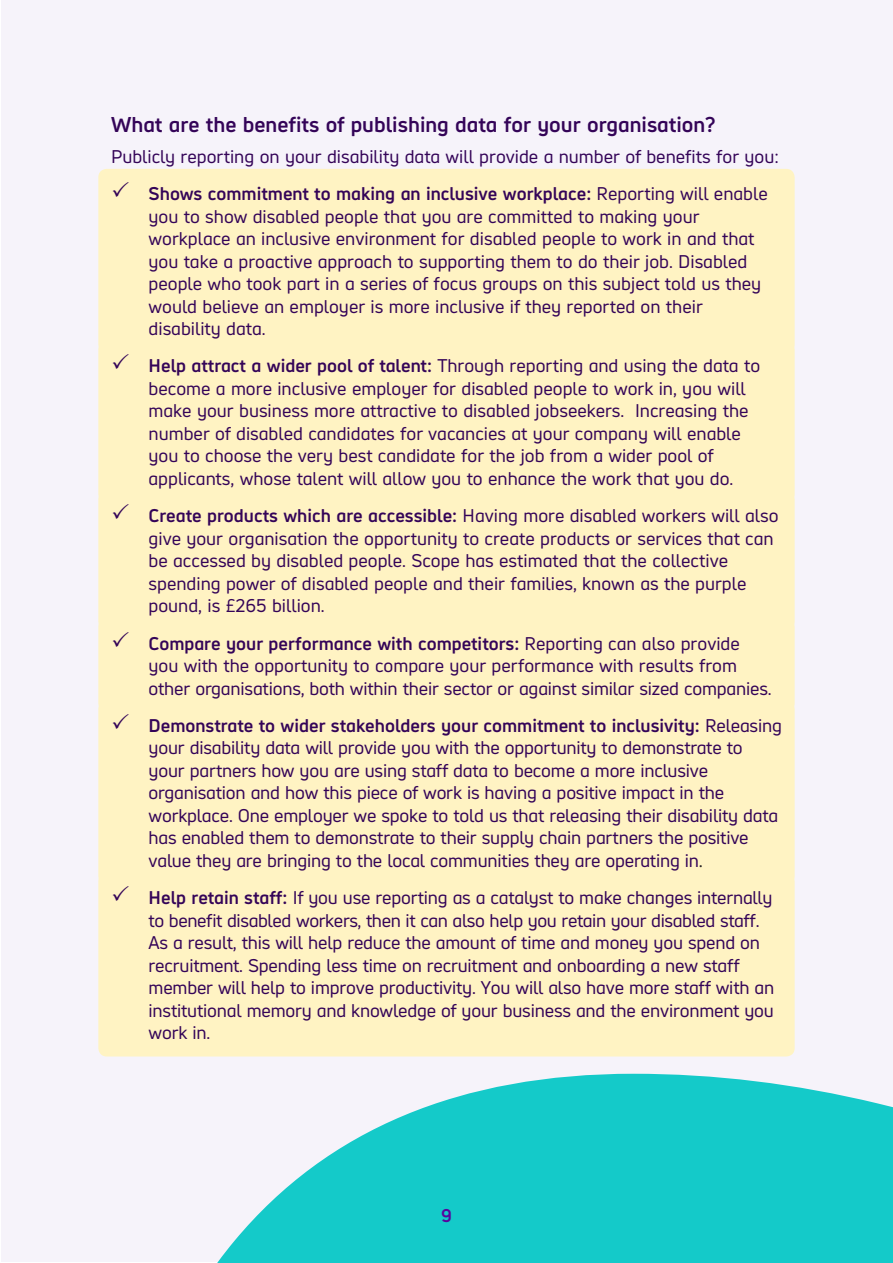
<style>
.page{position:relative;width:893px;height:1263px;background:#fff}
.page>*{position:absolute;margin:0;border:0;box-sizing:border-box;transform-origin:0 0}
.t1{font:700 21px "Hargreaves";color:#340458}
.t2{font:18px/22.5px "Hargreaves";color:#340458}
.t3{font:700 18px "Hargreaves";color:#59039e}
.s1{font-weight:700}
.s2{font-family:"Minion Pro";color:#231f20}
</style>
<div class="page">
<div style="left:1px;top:1px;width:891px;height:1261px;background:#f6f3fa"></div>
<div style="left:98px;top:169px;width:697px;height:184px;background:#fff3c3;border-radius:9px"></div>
<div style="left:98px;top:341px;width:697px;height:162px;background:#fff3c3;border-radius:9px"></div>
<div style="left:98px;top:491px;width:697px;height:139px;background:#fff3c3;border-radius:9px"></div>
<div style="left:98px;top:618px;width:697px;height:94px;background:#fff3c3;border-radius:9px"></div>
<div style="left:98px;top:701px;width:697px;height:183px;background:#fff3c3;border-radius:9px"></div>
<div style="left:98px;top:873px;width:697px;height:183px;background:#fff3c3;border-radius:9px"></div>
<svg style="left:217px;top:1074px;width:676px;height:189px;fill:#14cac9"></svg>
<p class="t1" style="left:111px;top:111px;width:606px">What are the benefits of publishing data for your organisation?</p>
<p class="t2" style="left:111px;top:145px;width:669px">Publicly reporting on your disability data will provide a number of benefits for you:</p>
<p class="t2" style="left:149px;top:182px;width:621px"><span class="s1">Shows commitment to making an inclusive workplace:</span> Reporting will enable you to show disabled people that you are committed to making your workplace an inclusive environment for disabled people to work in and that you take a proactive approach to supporting them to do their job. Disabled people who took part in a series of focus groups on this subject told us they would believe an employer is more inclusive if they reported on their disability data.</p>
<p class="t2" style="left:149px;top:355px;width:613px"><span class="s1">Help attract a wider pool of talent:</span> Through reporting and using the data to become a more inclusive employer for disabled people to work in, you will make your business more attractive to disabled jobseekers. Increasing the number of disabled candidates for vacancies at your company will enable you to choose the very best candidate for the job from a wider pool of applicants, whose talent will allow you to enhance the work that you do.</p>
<p class="t2" style="left:149px;top:504px;width:631px"><span class="s1">Create products which are accessible:</span> Having more disabled workers will also give your organisation the opportunity to create products or services that can be accessed by disabled people. Scope has estimated that the collective spending power of disabled people and their families, known as the purple pound, is £265 billion.</p>
<p class="t2" style="left:149px;top:632px;width:624px"><span class="s1">Compare your performance with competitors:</span> Reporting can also provide you with the opportunity to compare your performance with results from other organisations, both within their sector or against similar sized companies.</p>
<p class="t2" style="left:149px;top:714px;width:635px"><span class="s1">Demonstrate to wider stakeholders your commitment to inclusivity:</span> Releasing your disability data will provide you with the opportunity to demonstrate to your partners how you are using staff data to become a more inclusive organisation and how this piece of work is having a positive impact in the workplace. One employer we spoke to told us that releasing their disability data has enabled them to demonstrate to their supply chain partners the positive value they are bringing to the local communities they are operating in<span class="s2">.</span></p>
<p class="t2" style="left:149px;top:886px;width:627px"><span class="s1">Help retain staff:</span> If you use reporting as a catalyst to make changes internally to benefit disabled workers, then it can also help you retain your disabled staff.<br>As a result, this will help reduce the amount of time and money you spend on recruitment. Spending less time on recruitment and onboarding a new staff member will help to improve productivity. You will also have more staff with an institutional memory and knowledge of your business and the environment you work in.</p>
<p class="t3" style="left:441px;top:1204px;width:12px">9</p>
</div>
